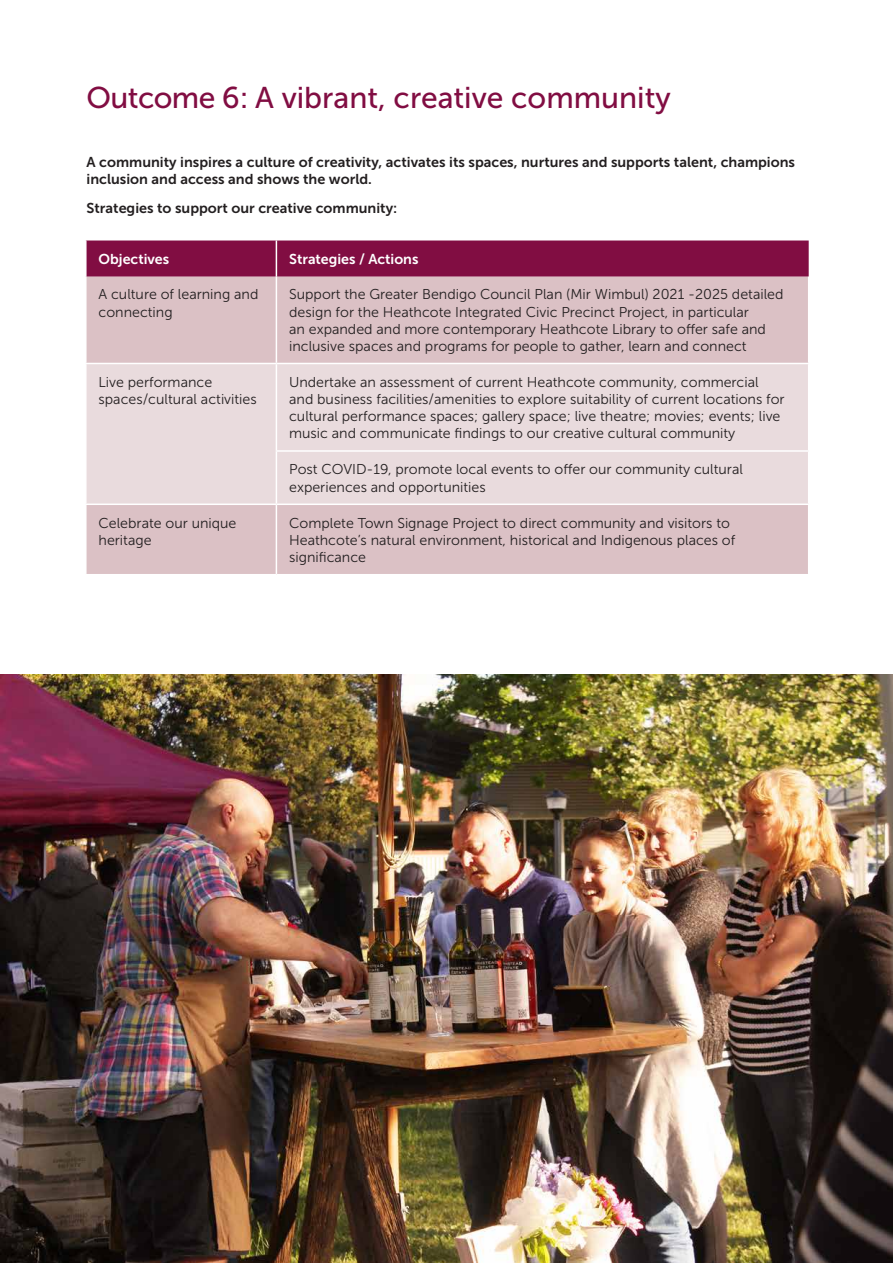
<style>
.page{position:relative;width:893px;height:1263px;background:#fff}
.page>*{position:absolute;margin:0;border:0;box-sizing:border-box;transform-origin:0 0}
.t1{font:30px "Museo Sans 500";color:#810d42}
.t2{font:14.25px/17.1px "Museo Sans 300";color:#231f20}
.t3{font:14.25px/17.1px "Museo Sans 700";color:#231f20}
.t4{font:14.25px "Museo Sans 700";color:#fff}
</style>
<div class="page">
<img style="left:0;top:675px;width:893px;height:588px">
<div style="left:87px;top:240px;width:722px;height:37px;background:#810d42"></div>
<div style="left:87px;top:277px;width:721px;height:297px;background:#dbc1c5"></div>
<div style="left:87px;top:364px;width:721px;height:139px;background:#e9dbdd"></div>
<hr style="left:276px;top:364px;width:1px;height:86px;background:#fff">
<hr style="left:276px;top:452px;width:1px;height:51px;background:#fff">
<hr style="left:276px;top:505px;width:1px;height:69px;background:#fff">
<hr style="left:276px;top:363px;width:533px;height:1px;background:#fff">
<hr style="left:276px;top:450px;width:533px;height:2px;background:#fff">
<hr style="left:276px;top:503px;width:533px;height:2px;background:#fff">
<hr style="left:276px;top:240px;width:1px;height:37px;background:#fff">
<hr style="left:85px;top:363px;width:191px;height:1px;background:#fff">
<hr style="left:276px;top:277px;width:1px;height:86px;background:#fff">
<hr style="left:85px;top:503px;width:191px;height:2px;background:#fff">
<h1 class="t1" style="left:87px;top:81px;width:586px">Outcome 6: A vibrant, creative community</h1>
<p class="t3" style="left:87px;top:154px;width:710px">A community inspires a culture of creativity, activates its spaces, nurtures and supports talent, champions inclusion and access and shows the world.</p>
<p class="t3" style="left:87px;top:199px;width:312px">Strategies to support our creative community:</p>
<p class="t4" style="left:99px;top:251px;width:72px">Objectives</p>
<p class="t4" style="left:289px;top:251px;width:131px">Strategies / Actions</p>
<p class="t2" style="left:99px;top:286px;width:161px">A culture of learning and connecting</p>
<p class="t2" style="left:289px;top:286px;width:496px">Support the Greater Bendigo Council Plan (Mir Wimbul) 2021 -2025 detailed design for the Heathcote Integrated Civic Precinct Project, in particular<br>an expanded and more contemporary Heathcote Library to offer safe and inclusive spaces and programs for people to gather, learn and connect</p>
<p class="t2" style="left:99px;top:374px;width:160px">Live performance spaces/cultural activities</p>
<p class="t2" style="left:289px;top:374px;width:497px">Undertake an assessment of current Heathcote community, commercial and business facilities/amenities to explore suitability of current locations for cultural performance spaces; gallery space; live theatre; movies; events; live music and communicate findings to our creative cultural community</p>
<p class="t2" style="left:289px;top:461px;width:455px">Post COVID-19, promote local events to offer our community cultural experiences and opportunities</p>
<p class="t2" style="left:99px;top:514px;width:139px">Celebrate our unique heritage</p>
<p class="t2" style="left:289px;top:514px;width:448px">Complete Town Signage Project to direct community and visitors to<br>Heathcote’s natural environment, historical and Indigenous places of significance</p>
</div>
